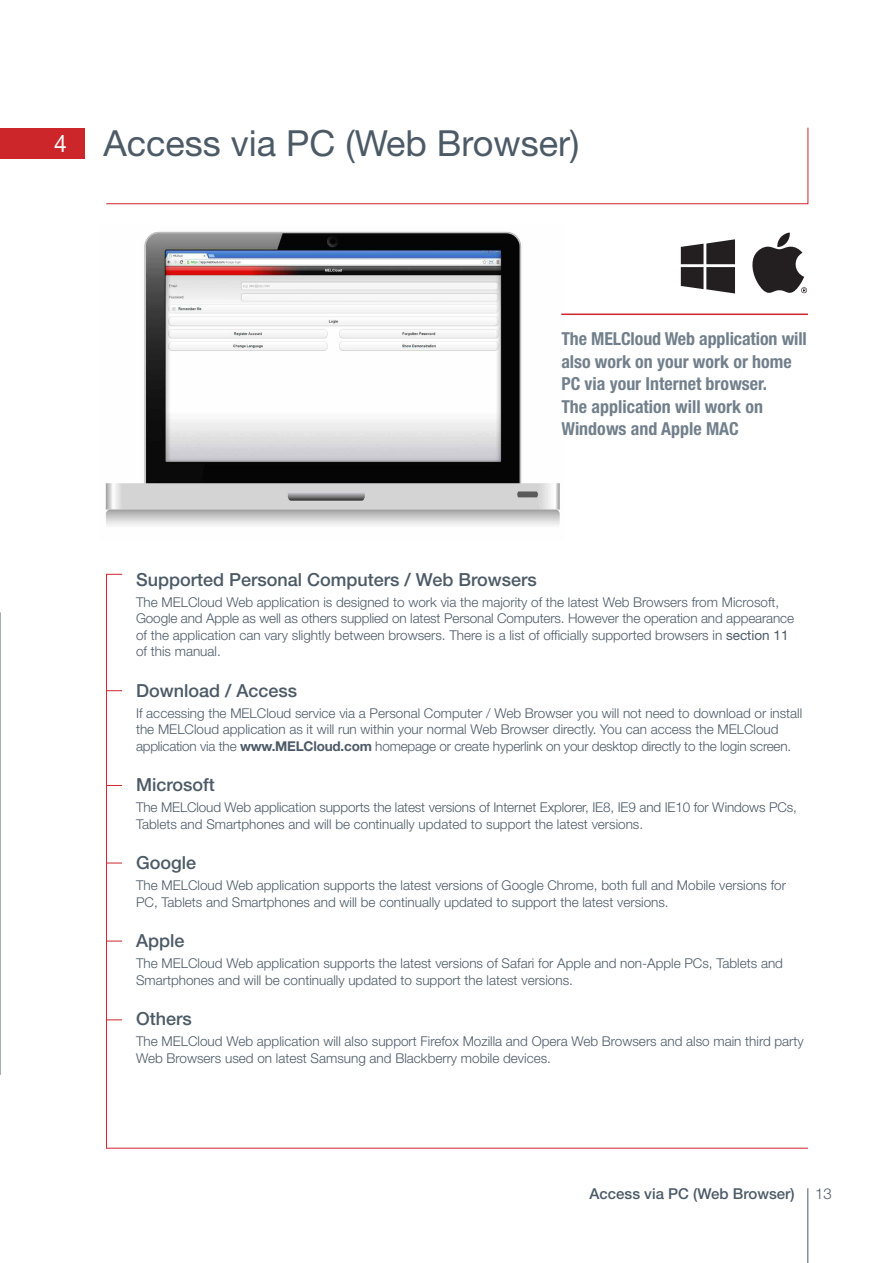
<style>
.page{position:relative;width:893px;height:1263px;background:#fff}
.page>*{position:absolute;margin:0;border:0;box-sizing:border-box;transform-origin:0 0}
.t1{font:36px "Helvetica Neue";color:#4c5a66}
.t2{font:500 18px "Helvetica Neue";color:#4c5a66}
.t3{font:700 condensed 17.85px/22.5px "Helvetica Neue";color:#72808c}
.t4{font:500 15px "Helvetica Neue";color:#4c5a66}
.t5{font:300 15px "Helvetica Neue";color:#4c5a66}
.t6{font:300 13.5px/16.5px "Helvetica Neue";color:#4c5a66}
.s1{font-size:24px;color:#fff}
.s2{font-weight:400}
.s3{font-weight:700}
</style>
<div class="page">
<img style="left:105px;top:231px;width:459px;height:295px">
<div style="left:0;top:128px;width:85px;height:31px;background:#cc262b"></div>
<hr style="left:0;top:612px;width:1px;height:463px;background:#4c5a66">
<svg style="left:681px;top:239px;width:54px;height:54px"></svg>
<svg style="left:106px;top:127px;width:703px;height:77px"></svg>
<svg style="left:752px;top:233px;width:55px;height:60px"></svg>
<hr style="left:808px;top:1188px;width:1px;height:75px;background:#4c5a66">
<hr style="left:561px;top:314px;width:247px;height:1px;background:#cc262b">
<svg style="left:106px;top:690px;width:16px;height:1px"></svg>
<svg style="left:106px;top:785px;width:16px;height:1px"></svg>
<svg style="left:106px;top:863px;width:16px;height:1px"></svg>
<svg style="left:106px;top:941px;width:16px;height:1px"></svg>
<svg style="left:106px;top:1019px;width:16px;height:1px"></svg>
<h1 class="t1" style="left:54px;top:122px;width:527px"><span class="s1">4</span> Access via PC (Web Browser)</h1>
<h3 class="t3" style="left:561px;top:328px;width:247px">The MELCloud Web application will also work on your work or home<br>PC via your Internet browser.<br>The application will work on<br>Windows and Apple MAC</h3>
<h2 class="t2" style="left:136px;top:565px;width:402px">Supported Personal Computers / Web Browsers</h2>
<p class="t6" style="left:136px;top:593px;width:659px">The MELCloud Web application is designed to work via the majority of the latest Web Browsers from Microsoft, Google and Apple as well as others supplied on latest Personal Computers. However the operation and appearance of the application can vary slightly between browsers. There is a list of officially supported browsers in <span class="s2">section 11 </span>of this manual.</p>
<h2 class="t2" style="left:136px;top:676px;width:163px">Download / Access</h2>
<p class="t6" style="left:136px;top:704px;width:668px">If accessing the MELCloud service via a Personal Computer / Web Browser you will not need to download or install the MELCloud application as it will run within your normal Web Browser directly. You can access the MELCloud application via the <span class="s3">www.MELCloud.com</span> homepage or create hyperlink on your desktop directly to the login screen.</p>
<h2 class="t2" style="left:136px;top:770px;width:80px">Microsoft</h2>
<p class="t6" style="left:136px;top:799px;width:662px">The MELCloud Web application supports the latest versions of Internet Explorer, IE8, IE9 and IE10 for Windows PCs,<br>Tablets and Smartphones and will be continually updated to support the latest versions.</p>
<h2 class="t2" style="left:136px;top:848px;width:62px">Google</h2>
<p class="t6" style="left:136px;top:877px;width:651px">The MELCloud Web application supports the latest versions of Google Chrome, both full and Mobile versions for<br>PC, Tablets and Smartphones and will be continually updated to support the latest versions.</p>
<h2 class="t2" style="left:136px;top:926px;width:50px">Apple</h2>
<p class="t6" style="left:136px;top:955px;width:648px">The MELCloud Web application supports the latest versions of Safari for Apple and non-Apple PCs, Tablets and<br>Smartphones and will be continually updated to support the latest versions.</p>
<h2 class="t2" style="left:136px;top:1004px;width:57px">Others</h2>
<p class="t6" style="left:136px;top:1033px;width:669px">The MELCloud Web application will also support Firefox Mozilla and Opera Web Browsers and also main third party<br>Web Browsers used on latest Samsung and Blackberry mobile devices.</p>
<p class="t4" style="left:589px;top:1181px;width:207px">Access via PC (Web Browser)</p>
<p class="t5" style="left:815px;top:1184px;width:18px">13</p>
</div>
